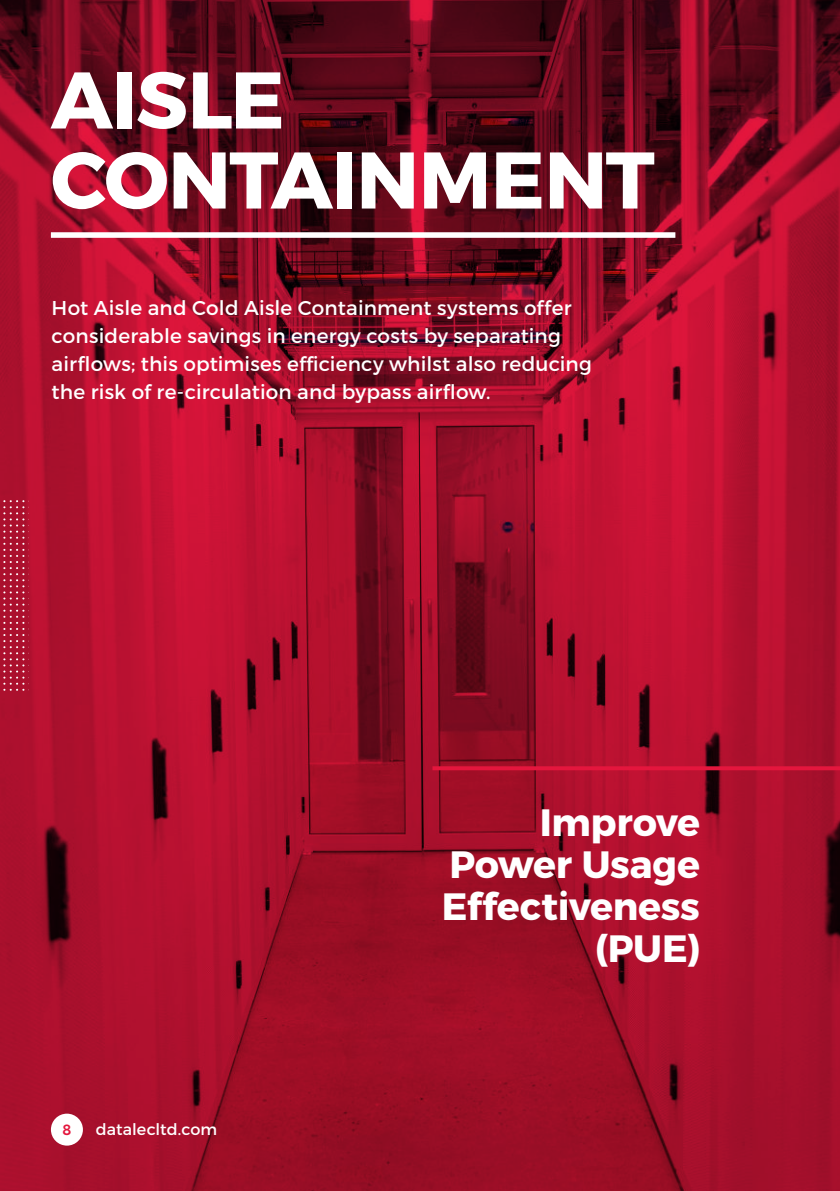
<style>
.page{position:relative;width:840px;height:1191px;background:#fff}
.page>*{position:absolute;margin:0;border:0;box-sizing:border-box;transform-origin:0 0}
.t1{font:700 80px/80px "Montserrat";letter-spacing:-.015em;color:#fff}
.t2{font:700 38px/42px "Montserrat";letter-spacing:-.01em;color:#fff;text-align:right}
.t3{font:20px/28px "Montserrat";letter-spacing:.01em;color:#fff}
.t4{font:16px "Montserrat";letter-spacing:.005em;color:#fff}
.t5{font:600 14px "Axiforma";color:#e4163d}
</style>
<div class="page">
<img style="left:0;top:0;width:839px;height:1191px">
<svg style="left:432px;top:766px;width:407px;height:4px;fill:#e4163d"></svg>
<div style="left:51px;top:232px;width:624px;height:6px;background:#fff"></div>
<div style="left:51px;top:1113px;width:32px;height:32px;background:#fff;border-radius:50%"></div>
<svg style="left:0;top:500px;width:28px;height:191px"></svg>
<svg style="left:125px;top:500px;width:1px;height:191px"></svg>
<h1 class="t1" style="left:51px;top:54px;width:605px">AISLE<br>CONTAINMENT</h1>
<p class="t3" style="left:52px;top:292px;width:541px">Hot Aisle and Cold Aisle Containment systems offer considerable savings in energy costs by separating airflows; this optimises efficiency whilst also reducing the risk of re-circulation and bypass airflow.</p>
<p class="t5" style="left:62px;top:1120px;width:10px">8</p>
<p class="t4" style="left:96px;top:1116px;width:123px">datalecltd.com</p>
<h2 class="t2" style="left:441px;top:798px;width:260px">Improve<br>Power Usage<br>Effectiveness (PUE)</h2>
</div>
